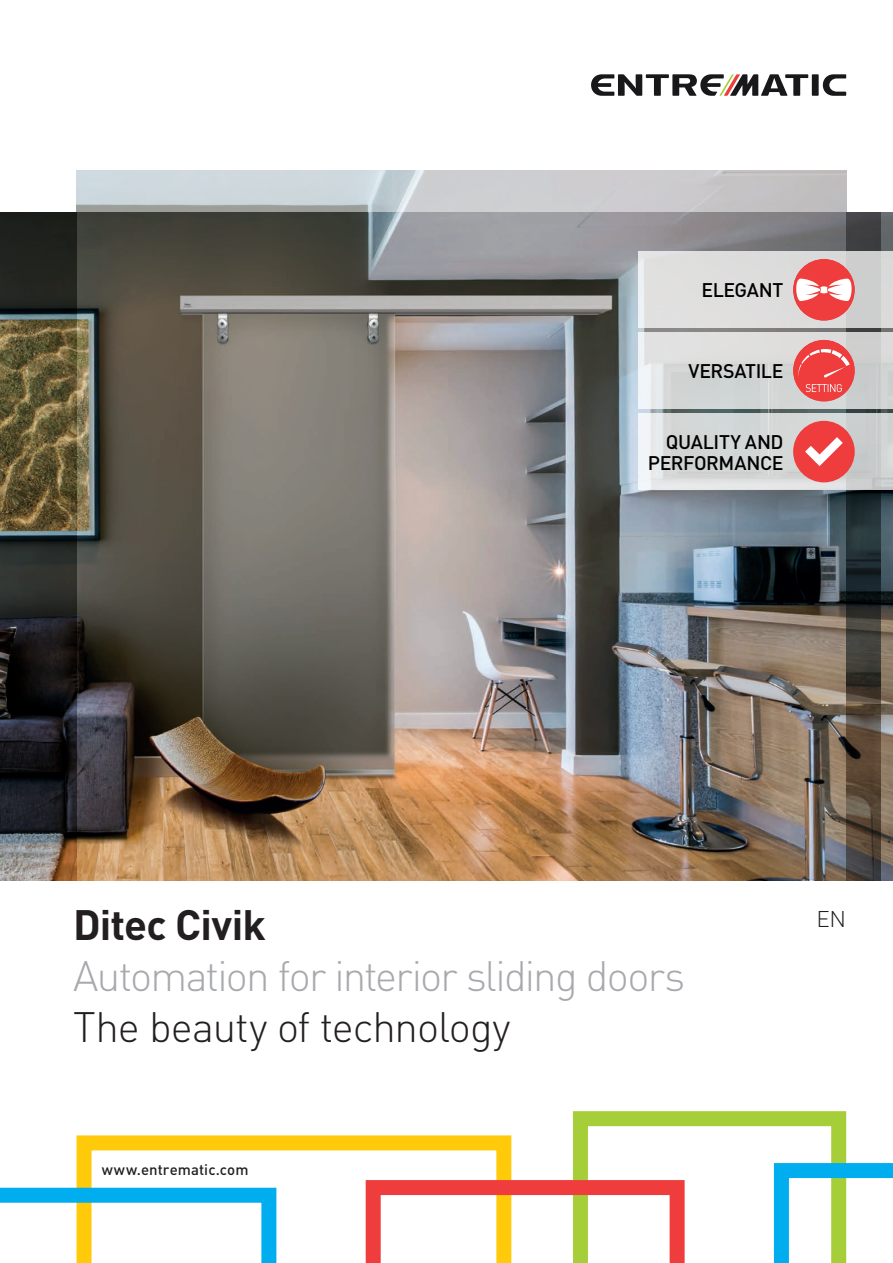
<style>
.page{position:relative;width:893px;height:1263px;background:#fff}
.page>*{position:absolute;margin:0;border:0;box-sizing:border-box;transform-origin:0 0}
.t1{font:300 42px/51px "DIN Pro";letter-spacing:-.04em;color:#a8a9ad}
.t2{font:700 42px "DIN Pro";letter-spacing:-.02em;color:#231f20}
.t3{font:300 22.5px "DIN Pro";color:#231f20}
.Icon_13{font:500 19.5px/21px "DIN Pro";letter-spacing:-.02em;color:#000;text-align:right}
.Cover_addressWeb_10{font:500 15px "DIN Pro";letter-spacing:.005em;color:#231f20}
.s1{color:#231f20}
</style>
<div class="page">
<svg style="left:823px;top:74px;width:23px;height:22px"></svg>
<div style="left:812px;top:74px;width:7px;height:22px;background:#181719"></div>
<svg style="left:591px;top:74px;width:217px;height:22px"></svg>
<img style="left:77px;top:213px;width:769px;height:667px">
<img style="left:77px;top:170px;width:769px;height:43px">
<img style="left:0;top:213px;width:77px;height:667px">
<svg style="left:880px;top:213px;width:13px;height:667px;background:#6b6760"></svg>
<img style="left:846px;top:213px;width:34px;height:667px">
<svg style="left:77px;top:1135px;width:289px;height:128px"></svg>
<svg style="left:0;top:1188px;width:276px;height:75px"></svg>
<svg style="left:366px;top:1111px;width:527px;height:152px"></svg>
<div style="left:638px;top:252px;width:255px;height:76px;background:linear-gradient(to right,#e5e4e4,#d3d2d2)"></div>
<svg style="left:638px;top:332px;width:255px;height:77px;background:#d7d8d8"></svg>
<svg style="left:638px;top:413px;width:255px;height:77px;background:#d5d8d8"></svg>
<div style="left:793px;top:259px;width:62px;height:62px;background:#ee3d3c;border-radius:50%"></div>
<svg style="left:794px;top:279px;width:60px;height:22px"></svg>
<div style="left:793px;top:340px;width:62px;height:61px;background:#ee3d3c;border-radius:50%"></div>
<svg style="left:798px;top:349px;width:52px;height:29px"></svg>
<svg style="left:806px;top:384px;width:36px;height:8px"></svg>
<div style="left:793px;top:421px;width:62px;height:61px;background:#ee3d3c;border-radius:50%"></div>
<svg style="left:805px;top:437px;width:38px;height:29px"></svg>
<p class="Icon_13" style="left:701px;top:279px;width:84px">ELEGANT</p>
<p class="Icon_13" style="left:688px;top:360px;width:97px">VERSATILE</p>
<p class="Icon_13" style="left:648px;top:430px;width:137px">QUALITY AND<br>PERFORMANCE</p>
<p class="t2" style="left:73px;top:896px;width:194px">Ditec Civik</p>
<p class="t3" style="left:817px;top:904px;width:31px">EN</p>
<p class="t1" style="left:73px;top:948px;width:613px">Automation for interior sliding doors<br><span class="s1">The beauty of technology</span></p>
<p class="Cover_addressWeb_10" style="left:102px;top:1160px;width:148px">www.entrematic.com</p>
</div>
